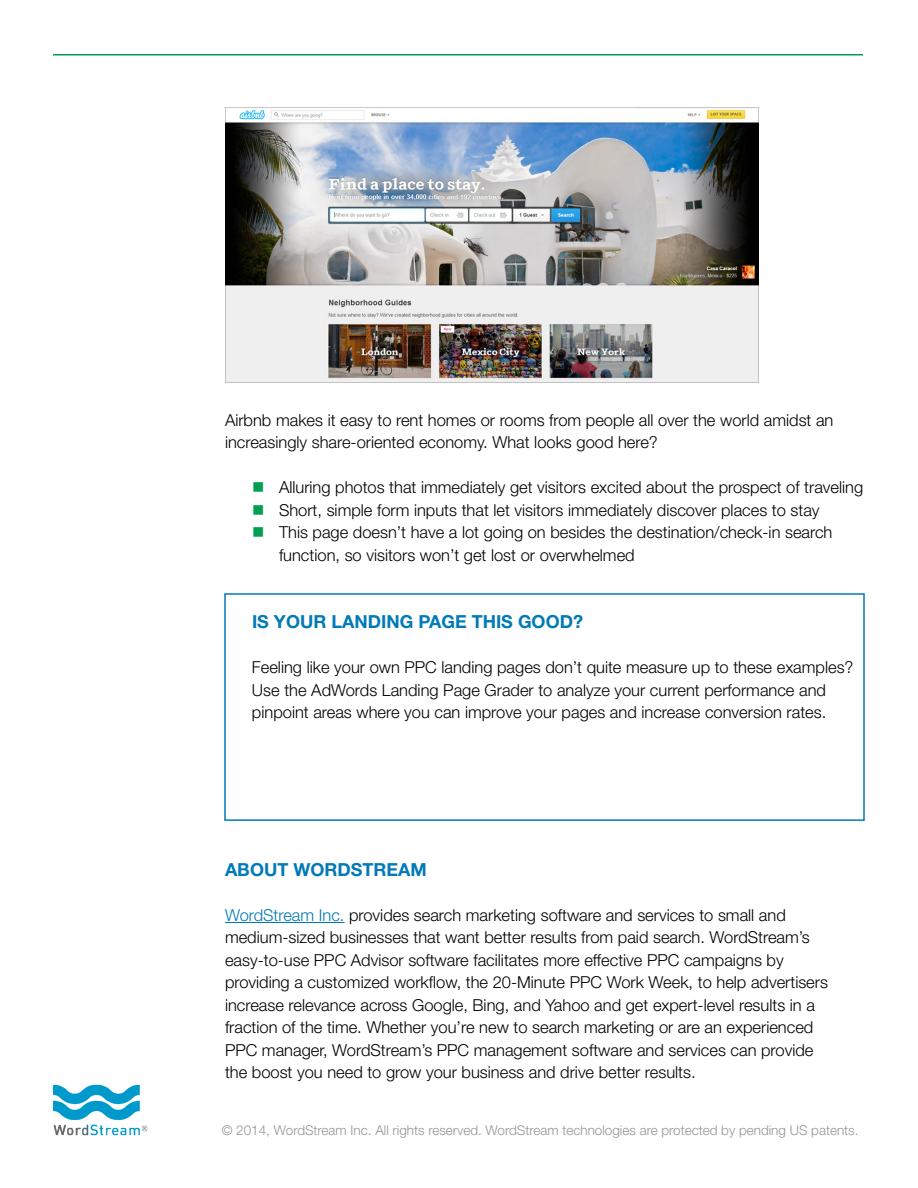
<style>
.page{position:relative;width:918px;height:1188px;background:#fff}
.page>*{position:absolute;margin:0;border:0;box-sizing:border-box;transform-origin:0 0}
.t1{font:700 18px "Helvetica Neue LT Std";color:#007ab8}
.t2{font:300 16.5px/22.5px "Helvetica Neue LT Std";color:#000}
.t3{font:300 13.5px "Helvetica Neue LT Std";color:#939598}
.s1{color:#039f50}
.s2{color:#007ab8}
</style>
<div class="page">
<hr style="left:53px;top:54px;width:810px;height:2px;background:#039f50">
<img style="left:53px;top:1084px;width:95px;height:52px">
<hr style="left:225px;top:922px;width:120px;height:1px;background:#007ab8">
<img style="left:225px;top:107px;width:533px;height:276px">
<p class="t2" style="left:225px;top:408px;width:610px">Airbnb makes it easy to rent homes or rooms from people all over the world amidst an increasingly share-oriented economy. What looks good here?</p>
<p class="t2" style="left:252px;top:476px;width:613px"><span class="s1">■</span> Alluring photos that immediately get visitors excited about the prospect of traveling</p>
<p class="t2" style="left:252px;top:498px;width:569px"><span class="s1">■</span> Short, simple form inputs that let visitors immediately discover places to stay</p>
<p class="t2" style="left:279px;top:521px;width:555px;text-indent:-27px"><span class="s1">■</span> This page doesn’t have a lot going on besides the destination/check-in search function, so visitors won’t get lost or overwhelmed</p>
<p class="t1" style="left:252px;top:611px;width:333px">IS YOUR LANDING PAGE THIS GOOD?</p>
<p class="t2" style="left:252px;top:656px;width:603px">Feeling like your own PPC landing pages don’t quite measure up to these examples?<br>Use the AdWords Landing Page Grader to analyze your current performance and pinpoint areas where you can improve your pages and increase conversion rates.</p>
<p class="t1" style="left:225px;top:858px;width:203px">ABOUT WORDSTREAM</p>
<p class="t2" style="left:225px;top:903px;width:605px"><span class="s2">WordStream Inc.</span> provides search marketing software and services to small and medium-sized businesses that want better results from paid search. WordStream’s easy-to-use PPC Advisor software facilitates more effective PPC campaigns by providing a customized workflow, the 20-Minute PPC Work Week, to help advertisers increase relevance across Google, Bing, and Yahoo and get expert-level results in a fraction of the time. Whether you’re new to search marketing or are an experienced PPC manager, WordStream’s PPC management software and services can provide the boost you need to grow your business and drive better results.</p>
<p class="t3" style="left:222px;top:1122px;width:638px">© 2014, WordStream Inc. All rights reserved. WordStream technologies are protected by pending US patents.</p>
</div>
